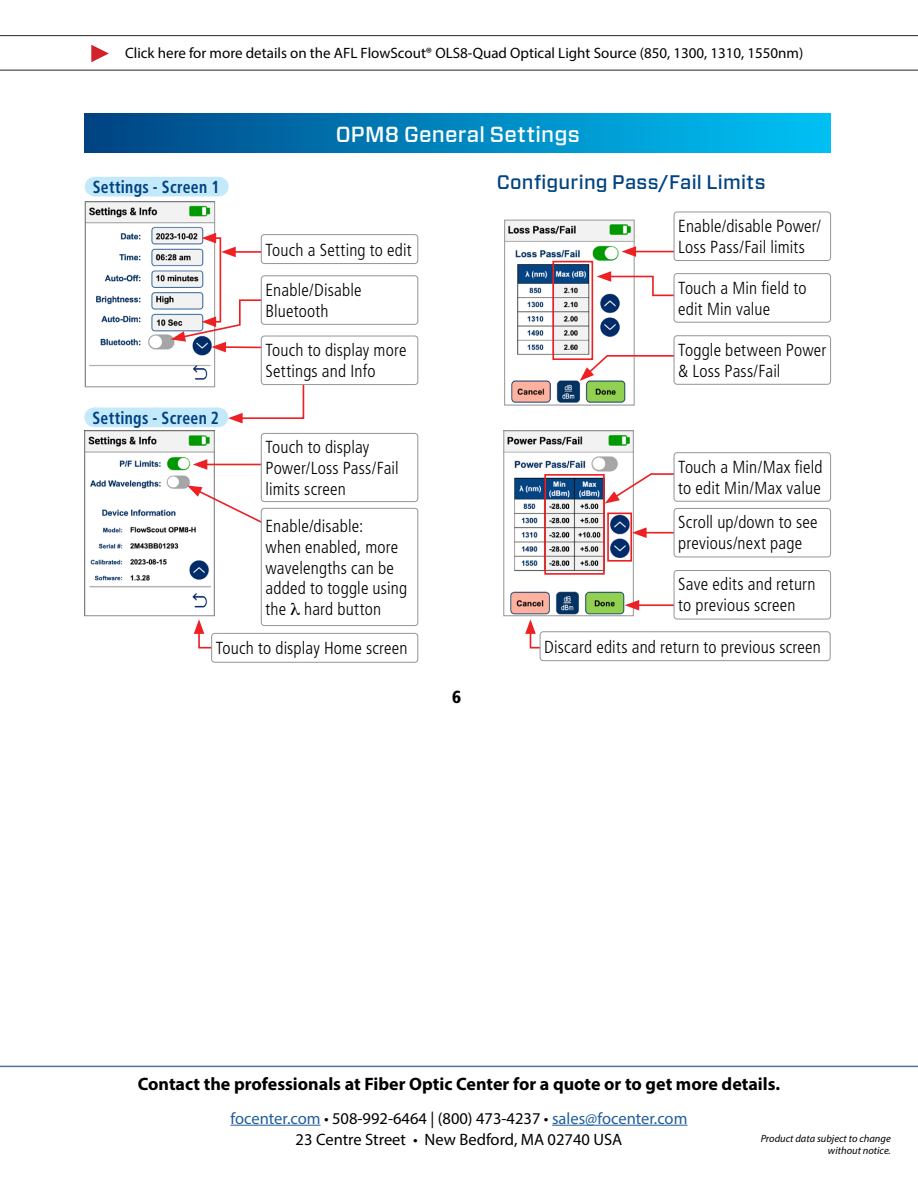
<style>
.page{position:relative;width:918px;height:1188px;background:#fff}
.page>*{position:absolute;margin:0;border:0;box-sizing:border-box;transform-origin:0 0}
.t1{font:500 21.75px "Forza";letter-spacing:.01em;color:#fff}
.t2{font:500 19.65px "Forza";letter-spacing:.01em;color:#004282}
.t3{font:700 18px "Myriad Pro";color:#000}
.t4{font:300 condensed 17.4px/21px "Frutiger LT Std";letter-spacing:.01em;color:#000}
.t5{font:700 condensed 17.4px "Frutiger LT Std";letter-spacing:.015em;color:#004282;scale:.9 1}
.t6{font:900 condensed 17.4px "Frutiger LT Std";color:#000}
.t7{font:16.5px "Myriad Pro";color:#215e9e}
.t8{font:16.5px "Myriad Pro";color:#000}
.t9{font:15px "Myriad Pro";color:#000}
.t10{font:italic 10.5px/12.6px "Myriad Pro";color:#000;text-align:right}
.s1{color:#000}
</style>
<div class="page">
<hr style="left:231px;top:1125px;width:90px;height:1px;background:#215e9e">
<hr style="left:552px;top:1125px;width:135px;height:1px;background:#215e9e">
<hr style="left:0;top:1066px;width:918px;height:1px;background:#4f70a8">
<hr style="left:0;top:70px;width:918px;height:1px;background:#262626">
<svg style="left:91px;top:45px;width:18px;height:17px"></svg>
<hr style="left:0;top:35px;width:918px;height:1px;background:#262626">
<div style="left:85px;top:113px;width:746px;height:40px;background:linear-gradient(to right,#004484,#00c4f6)"></div>
<img style="left:86px;top:432px;width:127px;height:176px">
<div style="left:84px;top:430px;width:131px;height:186px;border:1px solid #939598"></div>
<div style="left:94px;top:408px;width:123px;height:19px;background:#c4e9fb"></div>
<hr style="left:232px;top:251px;width:41px;height:2px;background:#ed2024">
<div style="left:261px;top:235px;width:157px;height:29px;background:#fff;border-radius:3px"></div>
<div style="left:261px;top:234px;width:157px;height:30px;border:1px solid #939598;border-radius:3px"></div>
<svg style="left:194px;top:619px;width:44px;height:30px"></svg>
<svg style="left:525px;top:619px;width:15px;height:34px"></svg>
<img style="left:87px;top:203px;width:126px;height:164px">
<div style="left:85px;top:201px;width:130px;height:186px;border:1px solid #939598"></div>
<div style="left:95px;top:177px;width:123px;height:19px;background:#c4e9fb"></div>
<svg style="left:218px;top:177px;width:1px;height:19px"></svg>
<img style="left:506px;top:222px;width:127px;height:181px">
<div style="left:504px;top:220px;width:131px;height:185px;border:1px solid #939598"></div>
<div style="left:261px;top:336px;width:157px;height:49px;border:1px solid #939598;border-radius:3px"></div>
<div style="left:261px;top:276px;width:157px;height:49px;border:1px solid #939598;border-radius:3px"></div>
<div style="left:212px;top:633px;width:206px;height:29px;background:#fff;border-radius:3px"></div>
<div style="left:211px;top:633px;width:207px;height:30px;border:1px solid #939598;border-radius:3px"></div>
<hr style="left:204px;top:464px;width:76px;height:1px;background:#ed2024">
<svg style="left:193px;top:459px;width:14px;height:11px"></svg>
<div style="left:261px;top:433px;width:157px;height:69px;background:#fff;border-radius:3px"></div>
<div style="left:261px;top:433px;width:157px;height:69px;border:1px solid #939598;border-radius:3px"></div>
<div style="left:212px;top:237px;width:9px;height:86px;border:2px solid #ed2024"></div>
<svg style="left:156px;top:295px;width:172px;height:132px"></svg>
<svg style="left:202px;top:233px;width:34px;height:24px"></svg>
<svg style="left:187px;top:486px;width:121px;height:59px"></svg>
<div style="left:261px;top:508px;width:157px;height:118px;background:#fff;border-radius:3px"></div>
<div style="left:261px;top:508px;width:157px;height:118px;border:1px solid #939598;border-radius:3px"></div>
<img style="left:505px;top:432px;width:127px;height:182px">
<div style="left:503px;top:430px;width:131px;height:186px;border:1px solid #939598"></div>
<div style="left:540px;top:631px;width:290px;height:30px;border:1px solid #939598;border-radius:3px"></div>
<hr style="left:633px;top:251px;width:70px;height:1px;background:#ed2024">
<svg style="left:622px;top:246px;width:14px;height:11px"></svg>
<div style="left:674px;top:212px;width:157px;height:49px;background:#fff;border-radius:3px"></div>
<div style="left:674px;top:212px;width:157px;height:49px;border:1px solid #939598;border-radius:3px"></div>
<div style="left:552px;top:261px;width:41px;height:99px;border:2px solid #ed2024"></div>
<div style="left:544px;top:474px;width:61px;height:101px;border:2px solid #ed2024"></div>
<div style="left:607px;top:513px;width:25px;height:49px;border:2px solid #ed2024"></div>
<svg style="left:597px;top:271px;width:77px;height:30px"></svg>
<div style="left:674px;top:273px;width:157px;height:49px;border:1px solid #939598;border-radius:3px"></div>
<svg style="left:605px;top:469px;width:69px;height:35px"></svg>
<div style="left:674px;top:452px;width:157px;height:50px;border:1px solid #939598;border-radius:3px"></div>
<hr style="left:643px;top:532px;width:47px;height:2px;background:#ed2024">
<svg style="left:632px;top:527px;width:15px;height:11px"></svg>
<hr style="left:636px;top:604px;width:54px;height:2px;background:#ed2024">
<svg style="left:625px;top:600px;width:14px;height:11px"></svg>
<div style="left:674px;top:508px;width:157px;height:49px;background:#fff;border-radius:3px"></div>
<div style="left:674px;top:508px;width:157px;height:49px;border:1px solid #939598;border-radius:3px"></div>
<div style="left:674px;top:571px;width:157px;height:48px;background:#fff;border-radius:3px"></div>
<div style="left:674px;top:570px;width:157px;height:49px;border:1px solid #939598;border-radius:3px"></div>
<svg style="left:580px;top:351px;width:94px;height:30px"></svg>
<div style="left:674px;top:335px;width:157px;height:50px;border:1px solid #939598;border-radius:3px"></div>
<p class="t9" style="left:125px;top:44px;width:680px">Click here for more details on the AFL FlowScout® OLS8-Quad Optical Light Source (850, 1300, 1310, 1550nm)</p>
<p class="t5" style="left:93px;top:177px;width:142px">Settings - Screen 1</p>
<p class="t5" style="left:92px;top:408px;width:142px">Settings - Screen 2</p>
<p class="t1" style="left:336px;top:120px;width:245px">OPM8 General Settings</p>
<p class="t4" style="left:265px;top:239px;width:148px">Touch a Setting to edit</p>
<p class="t4" style="left:265px;top:279px;width:98px">Enable/Disable<br>Bluetooth</p>
<p class="t4" style="left:265px;top:340px;width:143px">Touch to display more<br>Settings and Info</p>
<p class="t4" style="left:265px;top:437px;width:135px">Touch to display<br>Power/Loss Pass/Fail limits screen</p>
<p class="t4" style="left:265px;top:515px;width:143px">Enable/disable:<br>when enabled, more wavelengths can be added to toggle using the hard button</p>
<p class="t2" style="left:497px;top:169px;width:270px">Configuring Pass/Fail Limits</p>
<p class="t4" style="left:678px;top:216px;width:144px">Enable/disable Power/<br>Loss Pass/Fail limits</p>
<p class="t4" style="left:678px;top:277px;width:130px">Touch a Min field to edit Min value</p>
<p class="t4" style="left:678px;top:339px;width:150px">Toggle between Power &amp; Loss Pass/Fail</p>
<p class="t4" style="left:678px;top:456px;width:146px">Touch a Min/Max field to edit Min/Max value</p>
<p class="t4" style="left:678px;top:512px;width:141px">Scroll up/down to see previous/next page</p>
<p class="t4" style="left:678px;top:574px;width:139px">Save edits and return to previous screen</p>
<p class="t4" style="left:216px;top:638px;width:193px">Touch to display Home screen</p>
<p class="t6" style="left:452px;top:687px;width:11px">6</p>
<p class="t4" style="left:544px;top:636px;width:278px">Discard edits and return to previous screen</p>
<p class="t3" style="left:138px;top:1072px;width:644px">Contact the professionals at Fiber Optic Center for a quote or to get more details.</p>
<p class="t7" style="left:231px;top:1108px;width:458px">focenter.com <span class="s1">• 508-992-6464 | (800) 473-4237 •</span> sales@focenter.com</p>
<p class="t8" style="left:296px;top:1129px;width:328px">23 Centre Street • New Bedford, MA 02740 USA</p>
<p class="t10" style="left:761px;top:1132px;width:132px">Product data subject to change without notice.</p>
</div>
